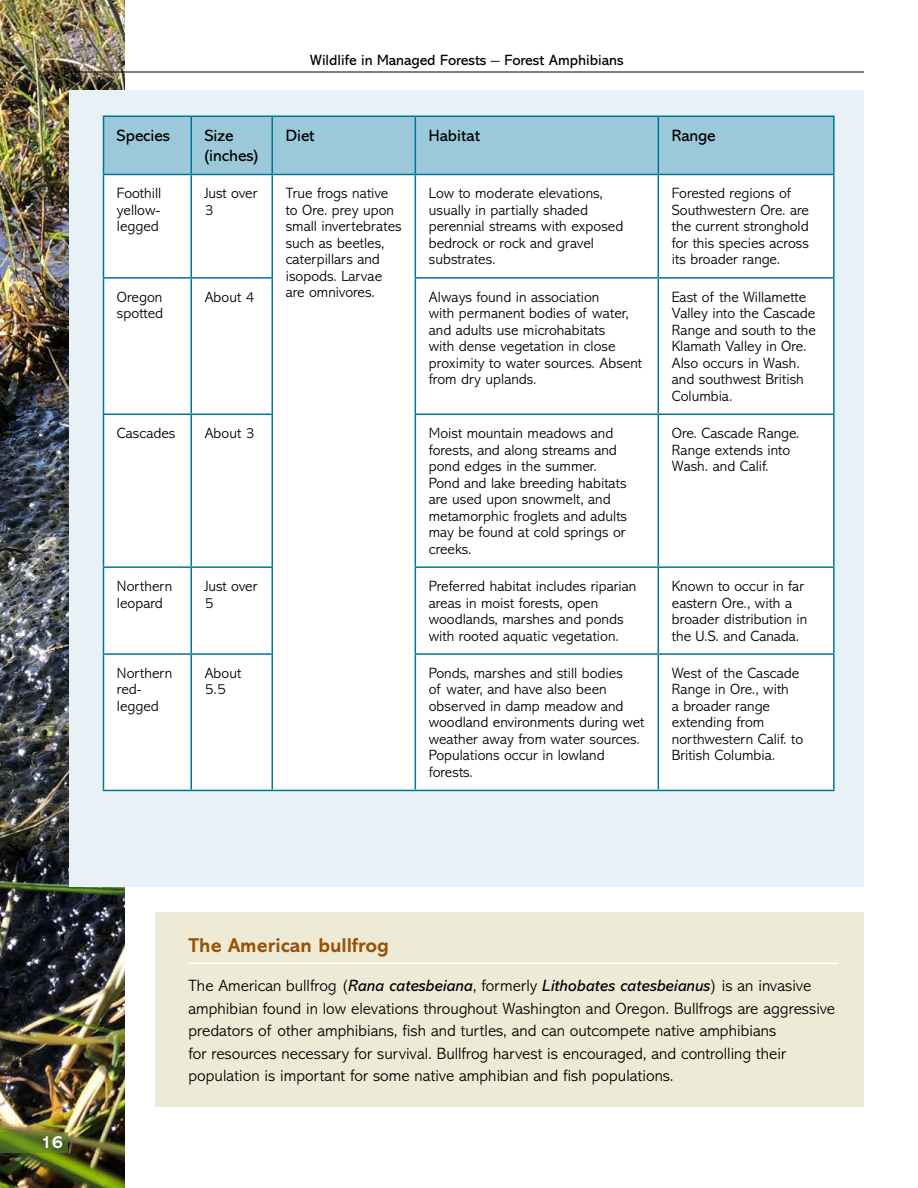
<style>
.page{position:relative;width:918px;height:1188px;background:#fff}
.page>*{position:absolute;margin:0;border:0;box-sizing:border-box;transform-origin:0 0}
.Sidebar_Heading{font:700 20.25px "Abadi MT Std";color:#9a5107}
.t1{font:700 18px "Abadi MT Std";color:#fff}
.Sidebar_body{font:300 16.5px/22.5px "Abadi MT Std";color:#000}
.Table_Head{font:16.5px/19.8px "Abadi MT Std";color:#000}
.Table_Main{font:300 15px/16.5px "Abadi MT Std";color:#000}
.t2{font:15px "Abadi MT Std";color:#000}
.s1{font-family:"Adobe Garamond Pro";font-size:18px}
.s2{font-weight:400;font-style:italic}
</style>
<div class="page">
<img style="left:0;top:0;width:124px;height:1188px">
<svg style="left:0;top:1132px;width:68px;height:21px"></svg>
<hr style="left:70px;top:72px;width:794px;height:1px;background:#000">
<div style="left:70px;top:90px;width:794px;height:797px;background:#e8f2f6"></div>
<div style="left:104px;top:117px;width:729px;height:57px;background:#9bc9d9"></div>
<div style="left:104px;top:175px;width:729px;height:615px;background:#fff"></div>
<hr style="left:103px;top:116px;width:88px;height:1px;background:#007697">
<hr style="left:103px;top:117px;width:1px;height:57px;background:#007697">
<hr style="left:191px;top:116px;width:81px;height:1px;background:#007697">
<hr style="left:190px;top:117px;width:2px;height:57px;background:#007697">
<hr style="left:272px;top:116px;width:143px;height:1px;background:#007697">
<hr style="left:271px;top:117px;width:2px;height:57px;background:#007697">
<hr style="left:415px;top:116px;width:243px;height:1px;background:#007697">
<hr style="left:415px;top:117px;width:1px;height:57px;background:#007697">
<hr style="left:658px;top:116px;width:177px;height:1px;background:#007697">
<hr style="left:658px;top:117px;width:1px;height:57px;background:#007697">
<hr style="left:833px;top:117px;width:2px;height:57px;background:#007697">
<hr style="left:103px;top:174px;width:88px;height:1px;background:#007697">
<hr style="left:103px;top:175px;width:1px;height:102px;background:#007697">
<hr style="left:191px;top:174px;width:81px;height:1px;background:#007697">
<hr style="left:190px;top:175px;width:2px;height:102px;background:#007697">
<hr style="left:272px;top:174px;width:143px;height:1px;background:#007697">
<hr style="left:415px;top:174px;width:243px;height:1px;background:#007697">
<hr style="left:658px;top:174px;width:177px;height:1px;background:#007697">
<hr style="left:658px;top:175px;width:1px;height:102px;background:#007697">
<hr style="left:833px;top:175px;width:2px;height:102px;background:#007697">
<hr style="left:103px;top:277px;width:88px;height:2px;background:#007697">
<hr style="left:103px;top:279px;width:1px;height:135px;background:#007697">
<hr style="left:191px;top:277px;width:82px;height:2px;background:#007697">
<hr style="left:190px;top:279px;width:2px;height:135px;background:#007697">
<hr style="left:415px;top:277px;width:243px;height:2px;background:#007697">
<hr style="left:658px;top:277px;width:177px;height:2px;background:#007697">
<hr style="left:658px;top:279px;width:1px;height:135px;background:#007697">
<hr style="left:833px;top:279px;width:2px;height:135px;background:#007697">
<hr style="left:103px;top:414px;width:88px;height:1px;background:#007697">
<hr style="left:103px;top:415px;width:1px;height:151px;background:#007697">
<hr style="left:191px;top:414px;width:82px;height:1px;background:#007697">
<hr style="left:190px;top:415px;width:2px;height:151px;background:#007697">
<hr style="left:415px;top:414px;width:243px;height:1px;background:#007697">
<hr style="left:658px;top:414px;width:177px;height:1px;background:#007697">
<hr style="left:658px;top:415px;width:1px;height:151px;background:#007697">
<hr style="left:833px;top:415px;width:2px;height:151px;background:#007697">
<hr style="left:103px;top:566px;width:88px;height:2px;background:#007697">
<hr style="left:103px;top:568px;width:1px;height:85px;background:#007697">
<hr style="left:191px;top:566px;width:82px;height:2px;background:#007697">
<hr style="left:190px;top:568px;width:2px;height:85px;background:#007697">
<hr style="left:415px;top:566px;width:243px;height:2px;background:#007697">
<hr style="left:658px;top:566px;width:177px;height:2px;background:#007697">
<hr style="left:658px;top:568px;width:1px;height:85px;background:#007697">
<hr style="left:833px;top:568px;width:2px;height:85px;background:#007697">
<hr style="left:103px;top:653px;width:88px;height:2px;background:#007697">
<hr style="left:103px;top:655px;width:1px;height:135px;background:#007697">
<hr style="left:191px;top:653px;width:82px;height:2px;background:#007697">
<hr style="left:190px;top:655px;width:2px;height:135px;background:#007697">
<hr style="left:415px;top:653px;width:243px;height:2px;background:#007697">
<hr style="left:658px;top:653px;width:177px;height:2px;background:#007697">
<hr style="left:658px;top:655px;width:1px;height:135px;background:#007697">
<hr style="left:833px;top:655px;width:2px;height:135px;background:#007697">
<hr style="left:103px;top:790px;width:88px;height:1px;background:#007697">
<hr style="left:191px;top:790px;width:81px;height:1px;background:#007697">
<hr style="left:415px;top:790px;width:243px;height:1px;background:#007697">
<hr style="left:658px;top:790px;width:177px;height:1px;background:#007697">
<hr style="left:271px;top:175px;width:2px;height:102px;background:#007697">
<hr style="left:415px;top:175px;width:1px;height:102px;background:#007697">
<hr style="left:271px;top:279px;width:2px;height:135px;background:#007697">
<hr style="left:415px;top:279px;width:1px;height:135px;background:#007697">
<hr style="left:271px;top:415px;width:2px;height:151px;background:#007697">
<hr style="left:415px;top:415px;width:1px;height:151px;background:#007697">
<hr style="left:271px;top:568px;width:2px;height:85px;background:#007697">
<hr style="left:415px;top:568px;width:1px;height:85px;background:#007697">
<hr style="left:271px;top:655px;width:2px;height:135px;background:#007697">
<hr style="left:415px;top:655px;width:1px;height:135px;background:#007697">
<hr style="left:272px;top:790px;width:143px;height:1px;background:#007697">
<div style="left:156px;top:913px;width:708px;height:194px;background:#edebd5"></div>
<hr style="left:189px;top:963px;width:650px;height:1px;background:#fff">
<p class="t2" style="left:310px;top:52px;width:315px">Wildlife in Managed Forests <span class="s1">–</span> Forest Amphibians</p>
<p class="Table_Head" style="left:117px;top:126px;width:54px">Species</p>
<p class="Table_Head" style="left:205px;top:126px;width:55px">Size (inches)</p>
<p class="Table_Head" style="left:286px;top:126px;width:30px">Diet</p>
<p class="Table_Head" style="left:429px;top:126px;width:53px">Habitat</p>
<p class="Table_Head" style="left:672px;top:126px;width:45px">Range</p>
<p class="Table_Main" style="left:117px;top:185px;width:46px;text-align:justify">Foothill yellow&shy;legged</p>
<p class="Table_Main" style="left:205px;top:185px;width:54px">Just over<br>3</p>
<p class="Table_Main" style="left:286px;top:185px;width:118px">True frogs native to Ore. prey upon small invertebrates such as beetles, caterpillars and isopods. Larvae are omnivores.</p>
<p class="Table_Main" style="left:429px;top:185px;width:196px">Low to moderate elevations, usually in partially shaded perennial streams with exposed bedrock or rock and gravel substrates.</p>
<p class="Table_Main" style="left:672px;top:185px;width:139px">Forested regions of<br>Southwestern Ore. are the current stronghold for this species across its broader range.</p>
<p class="Table_Main" style="left:117px;top:289px;width:48px">Oregon spotted</p>
<p class="Table_Main" style="left:205px;top:289px;width:51px">About 4</p>
<p class="Table_Main" style="left:429px;top:289px;width:215px">Always found in association<br>with permanent bodies of water, and adults use microhabitats<br>with dense vegetation in close proximity to water sources. Absent from dry uplands.</p>
<p class="Table_Main" style="left:672px;top:289px;width:146px">East of the Willamette<br>Valley into the Cascade<br>Range and south to the<br>Klamath Valley in Ore.<br>Also occurs in Wash. and southwest British<br>Columbia.</p>
<p class="Table_Main" style="left:117px;top:425px;width:60px">Cascades</p>
<p class="Table_Main" style="left:205px;top:425px;width:51px">About 3</p>
<p class="Table_Main" style="left:429px;top:425px;width:200px">Moist mountain meadows and forests, and along streams and pond edges in the summer.<br>Pond and lake breeding habitats are used upon snowmelt, and metamorphic froglets and adults may be found at cold springs or creeks.</p>
<p class="Table_Main" style="left:672px;top:425px;width:129px">Ore. Cascade Range.<br>Range extends into<br>Wash. and Calif.</p>
<p class="Table_Main" style="left:117px;top:578px;width:57px">Northern leopard</p>
<p class="Table_Main" style="left:205px;top:578px;width:54px">Just over<br>5</p>
<p class="Table_Main" style="left:429px;top:578px;width:209px">Preferred habitat includes riparian areas in moist forests, open woodlands, marshes and ponds with rooted aquatic vegetation.</p>
<p class="Table_Main" style="left:672px;top:578px;width:137px">Known to occur in far eastern Ore., with a broader distribution in the U.S. and Canada.</p>
<p class="Table_Main" style="left:117px;top:665px;width:57px">Northern red&shy;legged</p>
<p class="Table_Main" style="left:205px;top:665px;width:38px">About<br>5.5</p>
<p class="Table_Main" style="left:429px;top:665px;width:217px">Ponds, marshes and still bodies<br>of water, and have also been observed in damp meadow and woodland environments during wet weather away from water sources.<br>Populations occur in lowland forests.</p>
<p class="Table_Main" style="left:672px;top:665px;width:133px">West of the Cascade<br>Range in Ore., with<br>a broader range extending from northwestern Calif. to<br>British Columbia.</p>
<p class="t1" style="left:40px;top:1131px;width:24px">16</p>
<p class="Sidebar_Heading" style="left:189px;top:934px;width:202px">The American bullfrog</p>
<p class="Sidebar_body" style="left:189px;top:975px;width:648px">The American bullfrog (<span class="s2">Rana catesbeiana</span>, formerly <span class="s2">Lithobates catesbeianus</span>) is an invasive amphibian found in low elevations throughout Washington and Oregon. Bullfrogs are aggressive predators of other amphibians, fish and turtles, and can outcompete native amphibians<br>for resources necessary for survival. Bullfrog harvest is encouraged, and controlling their population is important for some native amphibian and fish populations.</p>
</div>
